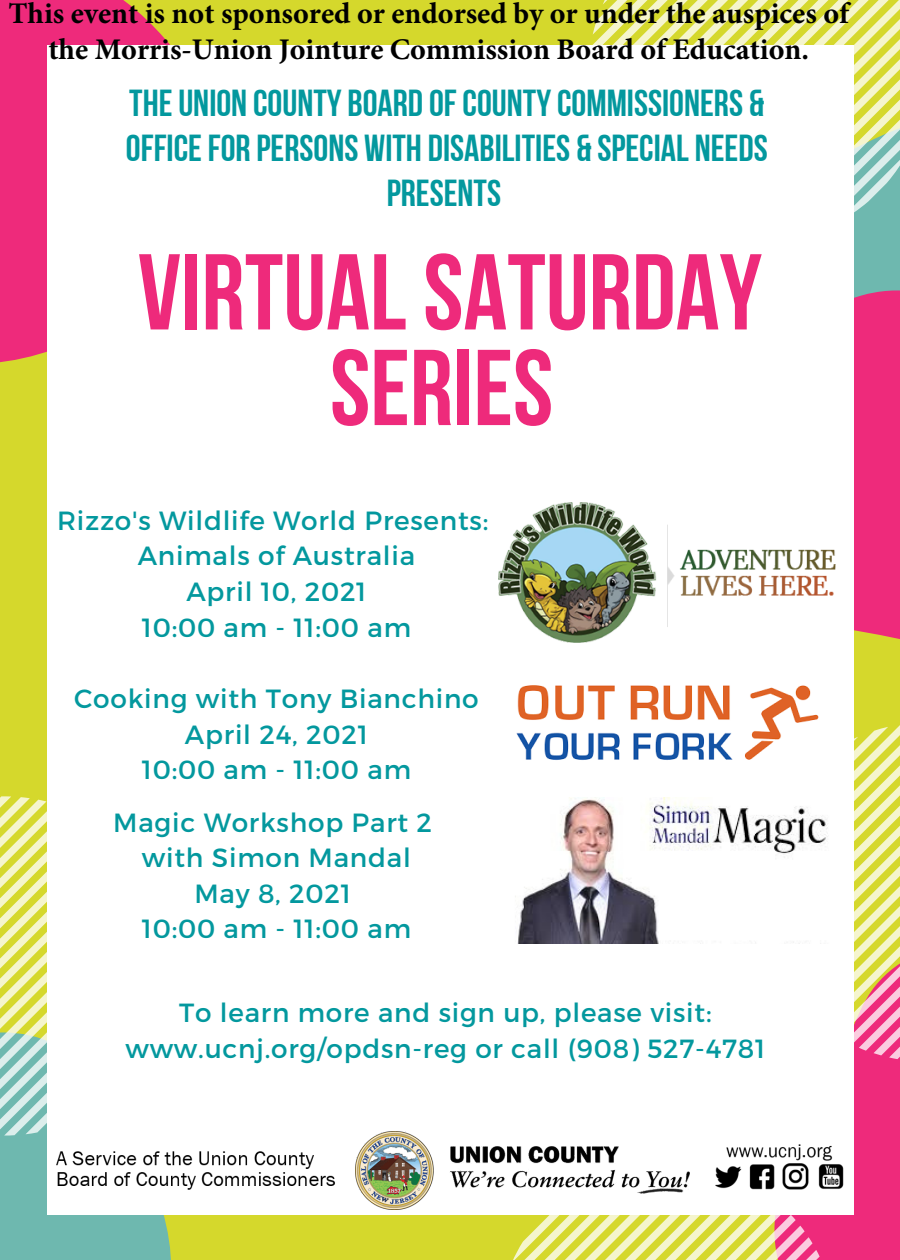
<style>
.page{position:relative;width:900px;height:1260px;background:#d5d82c}
.page>*{position:absolute;margin:0;border:0;box-sizing:border-box;transform-origin:0 0}
.t1{font:107.5px/95.5px "Bebas Neue Cyrillic";color:#ee2a7b;text-align:center}
.t2{font:37.5px/45px "Bebas Neue Cyrillic";color:#03989e;text-align:center}
.t3{font:700 30px/36px "Minion Pro";color:#000;text-align:center}
.t4{font:26.25px/35.5px "Montserrat";letter-spacing:.03em;color:#03989e;text-align:center}
</style>
<div class="page">
<div style="left:0;top:1136px;width:171px;height:124px;background:#6eb8af"></div>
<svg style="left:0;top:796px;width:47px;height:340px"></svg>
<svg style="left:853px;top:243px;width:47px;height:479px;fill:#ee2a7b"></svg>
<svg style="left:592px;top:0;width:308px;height:242px"></svg>
<div style="left:0;top:0;width:170px;height:363px;background:#ee2a7b"></div>
<div style="left:47px;top:45px;width:806px;height:1170px;background:#fff"></div>
<svg style="left:799px;top:722px;width:101px;height:222px"></svg>
<svg style="left:513px;top:944px;width:387px;height:316px"></svg>
<img style="left:56px;top:1131px;width:789px;height:78px">
<img style="left:498px;top:502px;width:338px;height:141px">
<img style="left:516px;top:685px;width:303px;height:79px">
<img style="left:515px;top:797px;width:316px;height:146px">
<p class="t3" style="left:8px;top:-5px;width:842px">This event is not sponsored or endorsed by or under the auspices of the Morris-Union Jointure Commission Board of Education.</p>
<p class="t2" style="left:126px;top:84px;width:643px">THE UNION COUNTY BOARD OF COUNTY COMMISSIONERS &amp;<br>OFFICE FOR PERSONS WITH DISABILITIES &amp; SPECIAL NEEDS<br>PRESENTS</p>
<p class="t1" style="left:138px;top:255px;width:626px">VIRTUAL SATURDAY<br>SERIES</p>
<p class="t4" style="left:57px;top:501px;width:433px">Rizzo's Wildlife World Presents:</p>
<p class="t4" style="left:138px;top:537px;width:279px">Animals of Australia</p>
<p class="t4" style="left:186px;top:572px;width:182px">April 10, 2021</p>
<p class="t4" style="left:142px;top:608px;width:271px">10:00 am - 11:00 am</p>
<p class="t4" style="left:74px;top:680px;width:406px">Cooking with Tony Bianchino</p>
<p class="t4" style="left:185px;top:715px;width:184px">April 24, 2021</p>
<p class="t4" style="left:142px;top:751px;width:271px">10:00 am - 11:00 am</p>
<p class="t4" style="left:113px;top:803px;width:320px">Magic Workshop Part 2</p>
<p class="t4" style="left:142px;top:839px;width:270px">with Simon Mandal</p>
<p class="t4" style="left:194px;top:874px;width:158px">May 8, 2021</p>
<p class="t4" style="left:142px;top:910px;width:271px">10:00 am - 11:00 am</p>
<p class="t4" style="left:126px;top:994px;width:641px">To learn more and sign up, please visit: www.ucnj.org/opdsn-reg or call (908) 527-4781</p>
</div>
